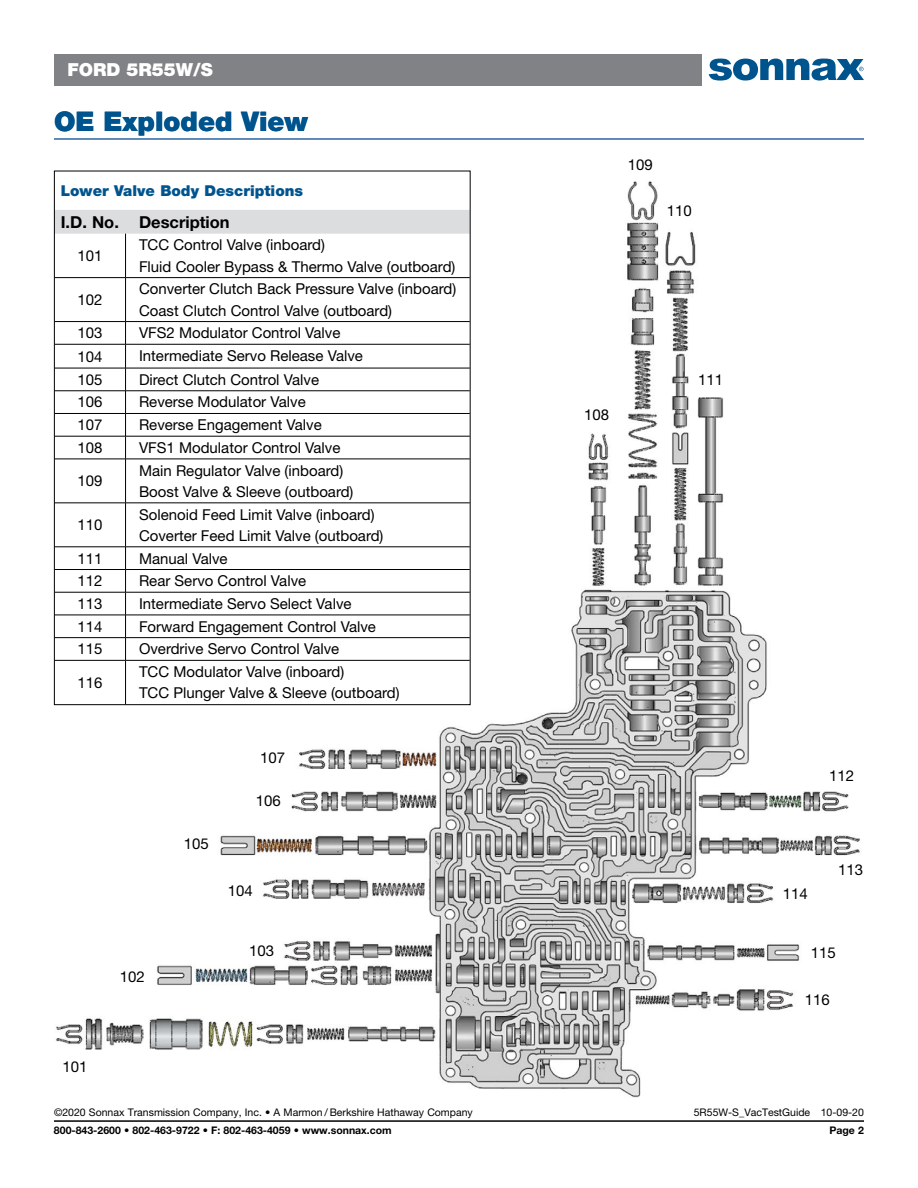
<style>
.page{position:relative;width:918px;height:1188px;background:#fff}
.page>*{position:absolute;margin:0;border:0;box-sizing:border-box;transform-origin:0 0}
.t1{font:900 27px "Helvetica Neue LT Std";color:#00548e}
.t2{font:900 18px "Helvetica Neue LT Std";color:#fff}
.t3{font:700 16.5px "Helvetica Neue LT Std";color:#000}
.t4{font:15px/21.3px "Helvetica Neue LT Std";color:#000}
.t5{font:900 15px "Helvetica Neue LT Std";color:#00548e}
.t6{font:10.5px "Helvetica Neue LT Std";color:#000}
.t7{font:700 10.5px "Helvetica Neue LT Std";color:#000}
</style>
<div class="page">
<img style="left:54px;top:170px;width:806px;height:928px">
<div style="left:56px;top:210px;width:413px;height:24px;background:#dcddde"></div>
<hr style="left:125px;top:234px;width:1px;height:43px;background:#000">
<hr style="left:55px;top:277px;width:71px;height:1px;background:#000">
<hr style="left:126px;top:277px;width:344px;height:1px;background:#000">
<hr style="left:125px;top:278px;width:1px;height:43px;background:#000">
<hr style="left:55px;top:321px;width:71px;height:1px;background:#000">
<hr style="left:126px;top:321px;width:344px;height:1px;background:#000">
<hr style="left:55px;top:344px;width:71px;height:1px;background:#000">
<hr style="left:126px;top:344px;width:344px;height:1px;background:#000">
<hr style="left:55px;top:368px;width:71px;height:1px;background:#000">
<hr style="left:126px;top:368px;width:344px;height:1px;background:#000">
<hr style="left:55px;top:391px;width:71px;height:1px;background:#000">
<hr style="left:126px;top:391px;width:344px;height:1px;background:#000">
<hr style="left:55px;top:413px;width:71px;height:1px;background:#000">
<hr style="left:126px;top:413px;width:344px;height:1px;background:#000">
<hr style="left:55px;top:436px;width:71px;height:1px;background:#000">
<hr style="left:126px;top:436px;width:344px;height:1px;background:#000">
<svg style="left:125px;top:322px;width:1px;height:137px"></svg>
<hr style="left:55px;top:459px;width:71px;height:1px;background:#000">
<hr style="left:126px;top:459px;width:344px;height:1px;background:#000">
<hr style="left:125px;top:459px;width:1px;height:44px;background:#000">
<hr style="left:55px;top:503px;width:71px;height:1px;background:#000">
<hr style="left:126px;top:503px;width:344px;height:1px;background:#000">
<hr style="left:125px;top:503px;width:1px;height:44px;background:#000">
<hr style="left:55px;top:547px;width:71px;height:1px;background:#000">
<hr style="left:126px;top:547px;width:344px;height:1px;background:#000">
<hr style="left:55px;top:569px;width:71px;height:1px;background:#000">
<hr style="left:126px;top:569px;width:344px;height:1px;background:#000">
<hr style="left:55px;top:592px;width:71px;height:1px;background:#000">
<hr style="left:126px;top:592px;width:344px;height:1px;background:#000">
<hr style="left:55px;top:615px;width:71px;height:1px;background:#000">
<hr style="left:126px;top:615px;width:344px;height:1px;background:#000">
<hr style="left:55px;top:637px;width:71px;height:1px;background:#000">
<hr style="left:126px;top:637px;width:344px;height:1px;background:#000">
<svg style="left:125px;top:548px;width:1px;height:112px"></svg>
<hr style="left:55px;top:660px;width:71px;height:1px;background:#000">
<hr style="left:126px;top:660px;width:344px;height:1px;background:#000">
<hr style="left:125px;top:661px;width:1px;height:43px;background:#000">
<hr style="left:54px;top:1120px;width:810px;height:2px;background:#000">
<div style="left:54px;top:54px;width:647px;height:31px;background:#808285"></div>
<svg style="left:709px;top:59px;width:155px;height:22px"></svg>
<hr style="left:54px;top:138px;width:810px;height:2px;background:#5783b3">
<p class="t2" style="left:68px;top:59px;width:147px">FORD 5R55W/S</p>
<h1 class="t1" style="left:54px;top:105px;width:256px">OE Exploded View</h1>
<p class="t5" style="left:61px;top:182px;width:244px">Lower Valve Body Descriptions</p>
<p class="t3" style="left:61px;top:212px;width:171px">I.D. No. Description</p>
<p class="t4" style="left:78px;top:245px;width:27px">101</p>
<p class="t4" style="left:139px;top:234px;width:318px">TCC Control Valve (inboard)<br>Fluid Cooler Bypass &amp; Thermo Valve (outboard)</p>
<p class="t4" style="left:78px;top:289px;width:27px">102</p>
<p class="t4" style="left:139px;top:278px;width:319px">Converter Clutch Back Pressure Valve (inboard)<br>Coast Clutch Control Valve (outboard)</p>
<p class="t4" style="left:78px;top:322px;width:27px">103</p>
<p class="t4" style="left:139px;top:322px;width:203px">VFS2 Modulator Control Valve</p>
<p class="t4" style="left:78px;top:345px;width:27px">104</p>
<p class="t4" style="left:139px;top:345px;width:225px">Intermediate Servo Release Valve</p>
<p class="t4" style="left:78px;top:369px;width:27px">105</p>
<p class="t4" style="left:139px;top:369px;width:182px">Direct Clutch Control Valve</p>
<p class="t4" style="left:78px;top:391px;width:27px">106</p>
<p class="t4" style="left:139px;top:391px;width:168px">Reverse Modulator Valve</p>
<p class="t4" style="left:78px;top:414px;width:27px">107</p>
<p class="t4" style="left:139px;top:414px;width:184px">Reverse Engagement Valve</p>
<p class="t4" style="left:78px;top:437px;width:27px">108</p>
<p class="t4" style="left:139px;top:437px;width:203px">VFS1 Modulator Control Valve</p>
<p class="t4" style="left:78px;top:470px;width:27px">109</p>
<p class="t4" style="left:139px;top:459px;width:216px">Main Regulator Valve (inboard)<br>Boost Valve &amp; Sleeve (outboard)</p>
<p class="t4" style="left:78px;top:514px;width:27px">110</p>
<p class="t4" style="left:139px;top:503px;width:246px">Solenoid Feed Limit Valve (inboard)<br>Coverter Feed Limit Valve (outboard)</p>
<p class="t4" style="left:78px;top:547px;width:27px">111</p>
<p class="t4" style="left:139px;top:547px;width:90px">Manual Valve</p>
<p class="t4" style="left:78px;top:570px;width:27px">112</p>
<p class="t4" style="left:139px;top:570px;width:169px">Rear Servo Control Valve</p>
<p class="t4" style="left:78px;top:593px;width:27px">113</p>
<p class="t4" style="left:139px;top:593px;width:214px">Intermediate Servo Select Valve</p>
<p class="t4" style="left:78px;top:615px;width:27px">114</p>
<p class="t4" style="left:139px;top:615px;width:238px">Forward Engagement Control Valve</p>
<p class="t4" style="left:78px;top:638px;width:27px">115</p>
<p class="t4" style="left:139px;top:638px;width:202px">Overdrive Servo Control Valve</p>
<p class="t4" style="left:78px;top:671px;width:27px">116</p>
<p class="t4" style="left:139px;top:661px;width:262px">TCC Modulator Valve (inboard)<br>TCC Plunger Valve &amp; Sleeve (outboard)</p>
<p class="t4" style="left:260px;top:746px;width:27px">107</p>
<p class="t4" style="left:62px;top:1056px;width:27px">101</p>
<p class="t4" style="left:120px;top:965px;width:27px">102</p>
<p class="t4" style="left:184px;top:833px;width:27px">105</p>
<p class="t4" style="left:256px;top:790px;width:27px">106</p>
<p class="t4" style="left:228px;top:880px;width:27px">104</p>
<p class="t4" style="left:249px;top:939px;width:27px">103</p>
<p class="t4" style="left:628px;top:153px;width:27px">109</p>
<p class="t4" style="left:667px;top:200px;width:27px">110</p>
<p class="t4" style="left:584px;top:404px;width:27px">108</p>
<p class="t4" style="left:698px;top:369px;width:27px">111</p>
<p class="t4" style="left:829px;top:765px;width:27px">112</p>
<p class="t4" style="left:783px;top:883px;width:27px">114</p>
<p class="t4" style="left:838px;top:859px;width:27px">113</p>
<p class="t4" style="left:811px;top:942px;width:27px">115</p>
<p class="t4" style="left:805px;top:989px;width:27px">116</p>
<p class="t6" style="left:54px;top:1106px;width:420px">©2020 Sonnax Transmission Company, Inc. • A Marmon / Berkshire Hathaway Company</p>
<p class="t6" style="left:694px;top:1106px;width:172px">5R55W-S_VacTestGuide 10-09-20</p>
<p class="t7" style="left:54px;top:1124px;width:339px">800-843-2600 • 802-463-9722 • F: 802-463-4059 • www.sonnax.com</p>
<p class="t7" style="left:829px;top:1124px;width:36px">Page 2</p>
</div>
